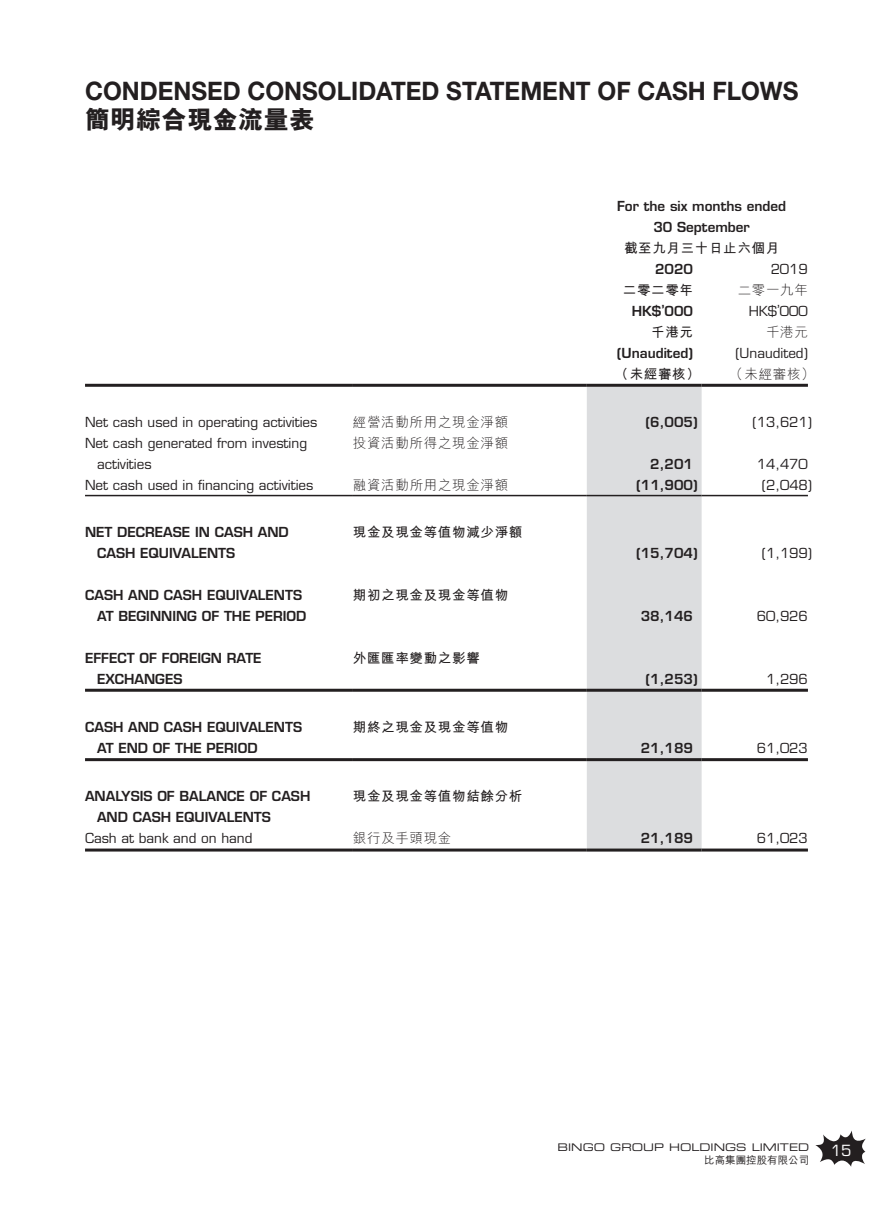
<style>
.page{position:relative;width:893px;height:1212px;background:#fff}
.page>*{position:absolute;margin:0;border:0;box-sizing:border-box;transform-origin:0 0}
.t1{font:700 25.5px "Helvetica Neue LT Std";color:#231f20;scale:.95 1}
.t2{font:800 25.5px "M Hei HK";color:#231f20}
.t3{font:15px "Eurostile LT Std";color:#fff}
.t4{font:600 13.5px/21px "Eurostile LT Std";color:#231f20}
.t5{font:13.5px/21px "Eurostile LT Std";color:#231f20}
.t6{font:700 13.5px "M Hei HK";letter-spacing:.05em;color:#231f20}
.t7{font:300 13.5px "M Hei HK";letter-spacing:.05em;color:#231f20}
.t8{font:10.5px "Eurostile LT Std Ex 2";color:#231f20}
.t9{font:500 10.5px "M Hei HK";color:#231f20}
</style>
<div class="page">
<svg style="left:815px;top:1130px;width:51px;height:37px"></svg>
<div style="left:587px;top:387px;width:115px;height:461px;background:#dcdddf"></div>
<hr style="left:85px;top:384px;width:268px;height:3px;background:#231f20">
<hr style="left:353px;top:384px;width:234px;height:3px;background:#231f20">
<hr style="left:587px;top:384px;width:115px;height:3px;background:#231f20">
<hr style="left:702px;top:384px;width:106px;height:3px;background:#231f20">
<hr style="left:85px;top:495px;width:268px;height:1px;background:#231f20">
<hr style="left:353px;top:495px;width:234px;height:1px;background:#231f20">
<hr style="left:587px;top:495px;width:115px;height:1px;background:#231f20">
<hr style="left:702px;top:495px;width:106px;height:1px;background:#231f20">
<hr style="left:85px;top:689px;width:268px;height:3px;background:#231f20">
<hr style="left:353px;top:689px;width:234px;height:3px;background:#231f20">
<hr style="left:587px;top:689px;width:115px;height:3px;background:#231f20">
<hr style="left:702px;top:689px;width:106px;height:3px;background:#231f20">
<hr style="left:85px;top:758px;width:268px;height:3px;background:#231f20">
<hr style="left:353px;top:758px;width:234px;height:3px;background:#231f20">
<hr style="left:587px;top:758px;width:115px;height:3px;background:#231f20">
<hr style="left:702px;top:758px;width:106px;height:3px;background:#231f20">
<hr style="left:85px;top:848px;width:268px;height:3px;background:#231f20">
<hr style="left:353px;top:848px;width:234px;height:3px;background:#231f20">
<hr style="left:587px;top:848px;width:115px;height:3px;background:#231f20">
<hr style="left:702px;top:848px;width:106px;height:3px;background:#231f20">
<h1 class="t1" style="left:85px;top:75px;width:753px">CONDENSED CONSOLIDATED STATEMENT OF CASH FLOWS</h1>
<h1 class="t2" style="left:85px;top:107px;width:231px">簡明綜合現金流量表</h1>
<p class="t4" style="left:617px;top:195px;width:171px;text-align:center">For the six months ended<br>30 September</p>
<p class="t6" style="left:624px;top:238px;width:157px">截至九月三十日止六個月</p>
<p class="t4" style="left:655px;top:258px;width:40px">2020</p>
<p class="t5" style="left:771px;top:258px;width:39px">2019</p>
<p class="t6" style="left:623px;top:280px;width:72px">二零二零年</p>
<p class="t7" style="left:738px;top:283px;width:72px">二零一九年</p>
<p class="t4" style="left:632px;top:300px;width:63px">HK$’000</p>
<p class="t5" style="left:749px;top:300px;width:61px">HK$’000</p>
<p class="t6" style="left:651px;top:322px;width:43px">千港元</p>
<p class="t7" style="left:766px;top:325px;width:43px">千港元</p>
<p class="t4" style="left:617px;top:342px;width:78px">(Unaudited)</p>
<p class="t5" style="left:735px;top:342px;width:74px">(Unaudited)</p>
<p class="t6" style="left:615px;top:364px;width:87px">（未經審核）</p>
<p class="t7" style="left:730px;top:367px;width:87px">（未經審核）</p>
<p class="t5" style="left:85px;top:412px;width:234px">Net cash used in operating activities</p>
<p class="t7" style="left:353px;top:415px;width:157px">經營活動所用之現金淨額</p>
<p class="t4" style="left:646px;top:412px;width:54px">(6,005)</p>
<p class="t5" style="left:752px;top:412px;width:61px">(13,621)</p>
<p class="t5" style="left:97px;top:433px;width:212px;text-indent:-12px">Net cash generated from investing activities</p>
<p class="t7" style="left:353px;top:436px;width:157px">投資活動所得之現金淨額</p>
<p class="t4" style="left:650px;top:454px;width:44px">2,201</p>
<p class="t5" style="left:757px;top:454px;width:53px">14,470</p>
<p class="t5" style="left:85px;top:475px;width:230px">Net cash used in financing activities</p>
<p class="t7" style="left:353px;top:478px;width:157px">融資活動所用之現金淨額</p>
<p class="t4" style="left:636px;top:475px;width:63px">(11,900)</p>
<p class="t5" style="left:762px;top:475px;width:52px">(2,048)</p>
<p class="t4" style="left:97px;top:521px;width:193px;text-indent:-12px">NET DECREASE IN CASH AND<br>CASH EQUIVALENTS</p>
<p class="t6" style="left:353px;top:522px;width:171px">現金及現金等值物減少淨額</p>
<p class="t4" style="left:636px;top:542px;width:63px">(15,704)</p>
<p class="t5" style="left:762px;top:542px;width:52px">(1,199)</p>
<p class="t4" style="left:97px;top:584px;width:211px;text-indent:-12px">CASH AND CASH EQUIVALENTS<br>AT BEGINNING OF THE PERIOD</p>
<p class="t6" style="left:353px;top:585px;width:157px">期初之現金及現金等值物</p>
<p class="t4" style="left:97px;top:647px;width:166px;text-indent:-12px">EFFECT OF FOREIGN RATE<br>EXCHANGES</p>
<p class="t6" style="left:353px;top:648px;width:128px">外匯匯率變動之影響</p>
<p class="t4" style="left:97px;top:716px;width:207px;text-indent:-12px">CASH AND CASH EQUIVALENTS<br>AT END OF THE PERIOD</p>
<p class="t6" style="left:353px;top:717px;width:157px">期終之現金及現金等值物</p>
<p class="t4" style="left:641px;top:605px;width:54px">38,146</p>
<p class="t5" style="left:757px;top:605px;width:53px">60,926</p>
<p class="t4" style="left:646px;top:668px;width:54px">(1,253)</p>
<p class="t5" style="left:766px;top:668px;width:43px">1,296</p>
<p class="t4" style="left:641px;top:737px;width:54px">21,189</p>
<p class="t5" style="left:757px;top:738px;width:53px">61,023</p>
<p class="t4" style="left:97px;top:786px;width:215px;text-indent:-12px">ANALYSIS OF BALANCE OF CASH<br>AND CASH EQUIVALENTS</p>
<p class="t6" style="left:353px;top:787px;width:171px">現金及現金等值物結餘分析</p>
<p class="t5" style="left:85px;top:828px;width:169px">Cash at bank and on hand</p>
<p class="t7" style="left:353px;top:831px;width:100px">銀行及手頭現金</p>
<p class="t4" style="left:641px;top:828px;width:54px">21,189</p>
<p class="t5" style="left:757px;top:828px;width:53px">61,023</p>
<p class="t8" style="left:557px;top:1140px;width:253px">BINGO GROUP HOLDINGS LIMITED</p>
<p class="t9" style="left:704px;top:1152px;width:106px">比高集團控股有限公司</p>
<p class="t3" style="left:831px;top:1141px;width:22px">15</p>
</div>
